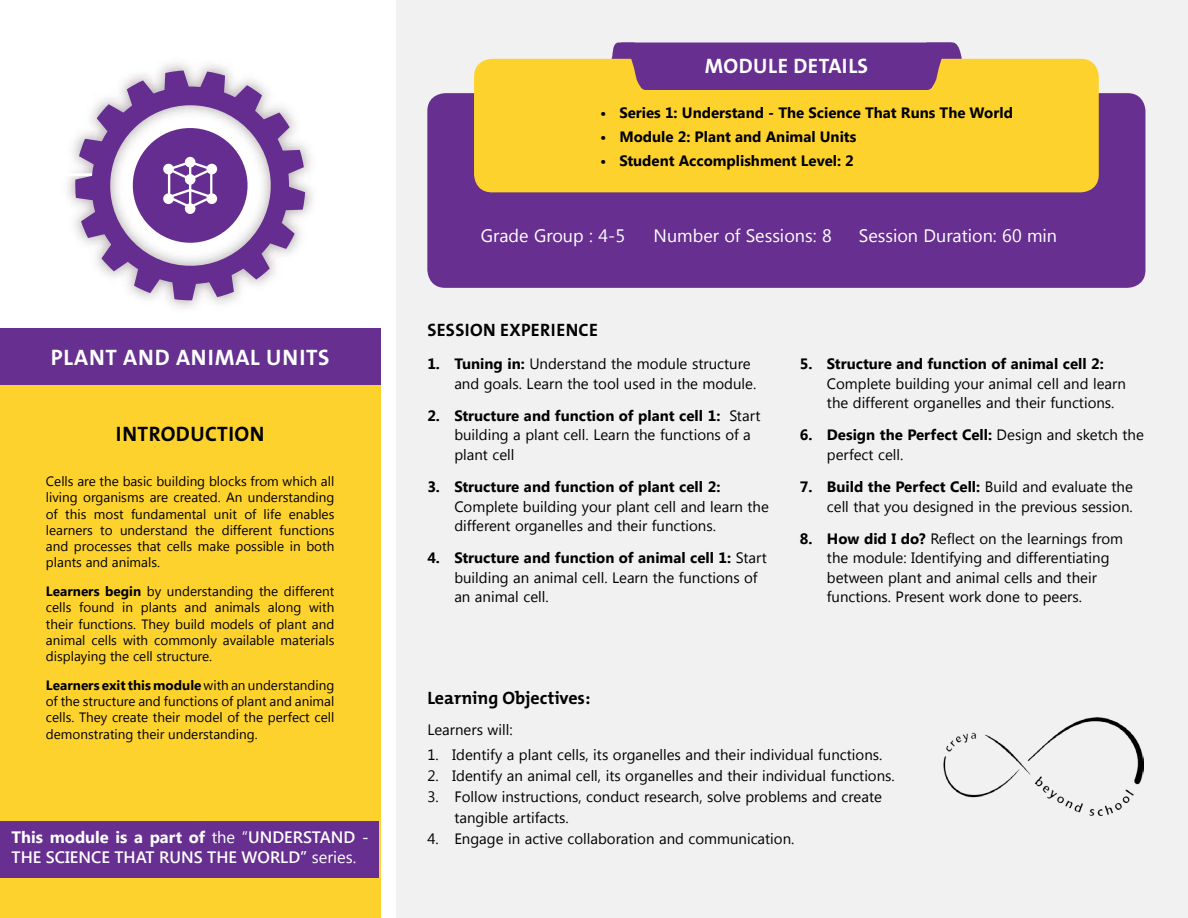
<style>
.page{position:relative;width:1188px;height:918px;background:#fff}
.page>*{position:absolute;margin:0;border:0;box-sizing:border-box;transform-origin:0 0}
.t1{font:700 22.5px "The Mix B W7";letter-spacing:.035em;color:#fff}
.t2{font:700 21px "The Mix B W7";letter-spacing:.03em;color:#fff}
.t3{font:700 21px "The Mix B W7";letter-spacing:.02em;color:#000}
.t4{font:18px "Segoe UI";color:#fff}
.t5{font:700 18px "The Mix B W7";letter-spacing:.015em;color:#000}
.t6{font:600 16.5px/19.8px "Segoe UI";color:#fff}
.t7{font:15px/19.5px "Segoe UI";color:#000}
.t8{font:700 15px "Segoe UI";color:#000}
.t9{font:13.5px/16.2px "Segoe UI";color:#000;text-align:justify}
.s1{font-weight:700}
.s2{font-weight:400}
</style>
<div class="page">
<div style="left:397px;top:0;width:791px;height:918px;background:#f1f1f2"></div>
<div style="left:0;top:385px;width:380px;height:533px;background:#fed22d"></div>
<div style="left:0;top:329px;width:380px;height:56px;background:#662f90"></div>
<img style="left:944px;top:717px;width:200px;height:99px">
<div style="left:0;top:821px;width:379px;height:56px;background:#662f90"></div>
<img style="left:67px;top:63px;width:246px;height:245px">
<svg style="left:75px;top:70px;width:230px;height:230px"></svg>
<svg style="left:126px;top:121px;width:129px;height:129px"></svg>
<div style="left:427px;top:93px;width:718px;height:195px;background:#662f90;border-radius:18px"></div>
<div style="left:474px;top:59px;width:625px;height:133px;background:#fed22d;border-radius:18px"></div>
<svg style="left:609px;top:43px;width:353px;height:47px;background:#754086"></svg>
<h1 class="t1" style="left:51px;top:343px;width:278px">Plant and Animal Units</h1>
<h2 class="t3" style="left:116px;top:421px;width:150px">INTRODUCTION</h2>
<p class="t9" style="left:46px;top:473px;width:290px">Cells are the basic building blocks from which all living organisms are created. An understanding of this most fundamental unit of life enables learners to understand the different functions and processes that cells make possible in both plants and animals.</p>
<p class="t9" style="left:46px;top:583px;width:290px"><span class="s1">Learners begin</span> by understanding the different cells found in plants and animals along with their functions. They build models of plant and animal cells with commonly available materials displaying the cell structure.</p>
<p class="t9" style="left:46px;top:676px;width:290px"><span class="s1">Learners exit this module</span> with an understanding of the structure and functions of plant and animal cells. They create their model of the perfect cell demonstrating their understanding.</p>
<p class="t6" style="left:12px;top:826px;width:359px"><span class="s1">This module is a part of</span> <span class="s2">the “</span>UNDERSTAND -<br>THE SCIENCE THAT RU NS THE WORLD” <span class="s2">series.</span></p>
<h2 class="t2" style="left:705px;top:52px;width:165px">MODULE DETAILS</h2>
<p class="t8" style="left:600px;top:102px;width:414px">• Series 1: Understand - The Science That Runs The World</p>
<p class="t8" style="left:600px;top:126px;width:258px">• Module 2: Plant and Animal Units</p>
<p class="t8" style="left:600px;top:150px;width:255px">• Student Accomplishment Level: 2</p>
<p class="t4" style="left:481px;top:223px;width:146px">Grade Group : 4-5</p>
<p class="t4" style="left:654px;top:223px;width:180px">Number of Sessions: 8</p>
<p class="t4" style="left:859px;top:223px;width:200px">Session Duration: 60 min</p>
<p class="t5" style="left:427px;top:318px;width:172px">SESSION EXPERIENCE</p>
<p class="t7" style="left:454px;top:353px;width:304px;text-indent:-27px"><span class="s1">1. Tuning in:</span> Understand the module structure and goals. Learn the tool used in the module.</p>
<p class="t7" style="left:454px;top:405px;width:308px;text-indent:-27px"><span class="s1">2. Structure and function of plant cell 1:</span> Start building a plant cell. Learn the functions of a plant cell</p>
<p class="t8" style="left:427px;top:476px;width:295px">3. Structure and function of plant cell 2:</p>
<p class="t7" style="left:454px;top:496px;width:316px">Complete building your plant cell and learn the different organelles and their functions.</p>
<p class="t7" style="left:454px;top:548px;width:314px;text-indent:-27px"><span class="s1">4. Structure and function of animal cell 1:</span> Start building an animal cell. Learn the functions of an animal cell.</p>
<p class="t8" style="left:800px;top:353px;width:305px">5. Structure and function of animal cell 2:</p>
<p class="t7" style="left:827px;top:373px;width:300px">Complete building your animal cell and learn the different organelles and their functions.</p>
<p class="t7" style="left:827px;top:425px;width:319px;text-indent:-27px"><span class="s1">6. Design the Perfect Cell:</span> Design and sketch the perfect cell.</p>
<p class="t7" style="left:800px;top:476px;width:334px;text-align:right"><span class="s1">7. Build the Perfect Cell:</span> Build and evaluate the cell that you designed in the previous session.</p>
<p class="t7" style="left:827px;top:528px;width:298px;text-indent:-27px"><span class="s1">8. How did I do?</span> Reflect on the learnings from the module: Identifying and differentiating between plant and animal cells and their functions. Present work done to peers.</p>
<p class="t5" style="left:427px;top:686px;width:165px">Learning Objectives:</p>
<p class="t7" style="left:427px;top:719px;width:87px">Learners will:</p>
<p class="t7" style="left:427px;top:744px;width:457px">1. Identify a plant cells, its organelles and their individual functions.</p>
<p class="t7" style="left:427px;top:765px;width:469px">2. Identify an animal cell, its organelles and their individual functions.</p>
<p class="t7" style="left:454px;top:785px;width:429px;line-height:21px;text-indent:-27px">3. Follow instructions, conduct research, solve problems and create tangible artifacts.</p>
<p class="t7" style="left:427px;top:828px;width:369px">4. Engage in active collaboration and communication.</p>
</div>
